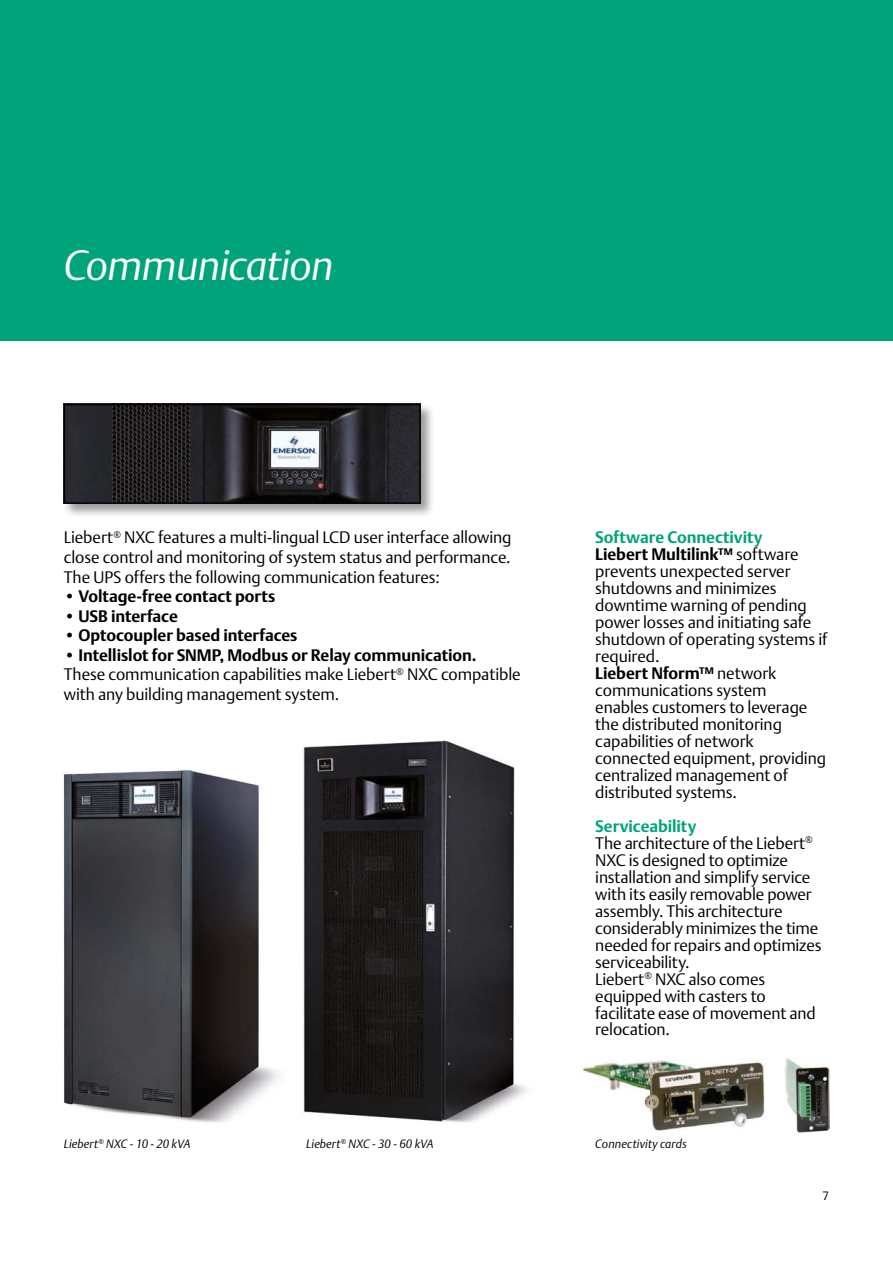
<style>
.page{position:relative;width:893px;height:1263px;background:#fff}
.page>*{position:absolute;margin:0;border:0;box-sizing:border-box;transform-origin:0 0}
.t1{font:italic 42px "DTL Argo T Light";letter-spacing:-.015em;color:#fff}
.t2{font:16.5px/17px "DTL Argo T Light";letter-spacing:-.01em;color:#000}
.t3{font:700 16.5px "DTL Argo T";letter-spacing:-.005em;color:#000}
.t4{font:700 16.5px "DTL Argo T";letter-spacing:-.005em;color:#00a47a}
.t5{font:italic 12px "DTL Argo T Light";letter-spacing:.01em;color:#000}
.t6{font:12px "DTL Argo T Light";color:#000}
.s1{font-family:"DTL Argo T Light";font-weight:400}
.s2{font-family:"DTL Argo T";font-weight:700}
</style>
<div class="page">
<div style="left:0;top:0;width:893px;height:340px;background:#00a47a"></div>
<div style="left:62px;top:402px;width:373px;height:116px;background:#000;opacity:.4"></div>
<img style="left:66px;top:406px;width:353px;height:96px">
<div style="left:64px;top:404px;width:357px;height:100px;border:1px solid #000"></div>
<img style="left:784px;top:1058px;width:46px;height:74px">
<img style="left:63px;top:770px;width:216px;height:353px">
<img style="left:303px;top:740px;width:224px;height:382px">
<img style="left:582px;top:1058px;width:183px;height:73px">
<p class="t1" style="left:64px;top:240px;width:271px">Communication</p>
<p class="t2" style="left:64px;top:528px;width:449px;line-height:19.5px;text-align:justify">Liebert<sup>®</sup> NXC features a multi-lingual LCD user interface allowing close control and monitoring of system status and performance.<br>The UPS offers the following communication features:</p>
<p class="t3" style="left:64px;top:586px;width:213px"><span class="s1">•</span> Voltage-free contact ports</p>
<p class="t3" style="left:64px;top:606px;width:116px"><span class="s1">•</span> USB interface</p>
<p class="t3" style="left:64px;top:626px;width:235px"><span class="s1">•</span> Optocoupler based interfaces</p>
<p class="t3" style="left:64px;top:645px;width:414px"><span class="s1">•</span> Intellislot for SNMP, Modbus or Relay communication.</p>
<p class="t2" style="left:64px;top:665px;width:458px;line-height:19.5px">These communication capabilities make Liebert<sup>®</sup> NXC compatible with any building management system.</p>
<p class="t4" style="left:595px;top:528px;width:169px">Software Connectivity</p>
<p class="t2" style="left:595px;top:546px;width:233px"><span class="s2">Liebert Multilink™</span> software prevents unexpected server shutdowns and minimizes downtime warning of pending power losses and initiating safe shutdown of operating systems if required.</p>
<p class="t2" style="left:595px;top:665px;width:232px"><span class="s2">Liebert Nform™</span> network communications system<br>enables customers to leverage the distributed monitoring capabilities of network connected equipment, providing centralized management of distributed systems.</p>
<p class="t4" style="left:595px;top:816px;width:103px">Serviceability</p>
<p class="t2" style="left:595px;top:834px;width:228px">The architecture of the Liebert<sup>®<br></sup>NXC is designed to optimize installation and simplify service with its easily removable power assembly. This architecture considerably minimizes the time needed for repairs and optimizes serviceability.</p>
<p class="t2" style="left:595px;top:970px;width:222px">Liebert<sup>®</sup> NXC also comes equipped with casters to facilitate ease of movement and relocation.</p>
<p class="t5" style="left:64px;top:1137px;width:128px">Liebert<sup>®</sup> NXC - 10 - 20 kVA</p>
<p class="t5" style="left:306px;top:1137px;width:129px">Liebert<sup>®</sup> NXC - 30 - 60 kVA</p>
<p class="t5" style="left:595px;top:1137px;width:93px">Connectivity cards</p>
<p class="t6" style="left:822px;top:1188px;width:8px">7</p>
</div>
